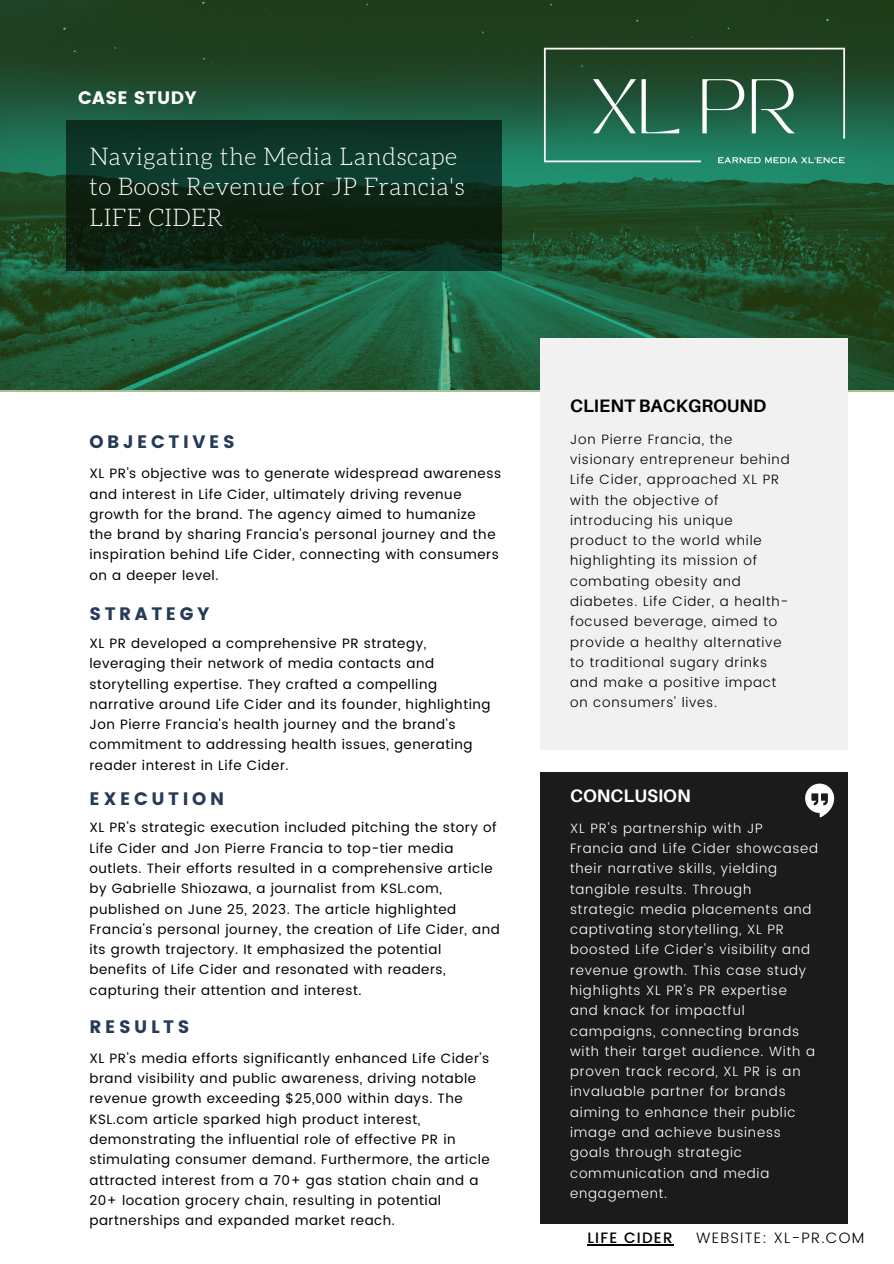
<style>
.page{position:relative;width:894px;height:1264px;background:#fff}
.page>*{position:absolute;margin:0;border:0;box-sizing:border-box;transform-origin:0 0}
.t1{font:300 24px/30.5px "Aleo";letter-spacing:.02em;color:#fff}
.t2{font:18px "Poppins";letter-spacing:.2em;color:#263b57}
.t3{font:700 18px "Aileron";color:#000}
.t4{font:700 18px "Aileron";color:#fff}
.t5{font:18px "Poppins";letter-spacing:.02em;color:#fff}
.t6{font:300 15px "Poppins";letter-spacing:.08em;color:#000}
.t7{font:500 15px "Poppins";letter-spacing:.08em;color:#000}
.t8{font:13.5px/20.2px "Poppins";letter-spacing:.04em;color:#000}
.t9{font:300 13.5px/20.2px "Poppins";letter-spacing:.06em;color:#fff}
.t10{font:300 13.5px/20.2px "Poppins";letter-spacing:.06em;color:#000}
</style>
<div class="page">
<svg style="left:0;top:0;width:893px;height:392px;background:#215433"></svg>
<div style="left:540px;top:339px;width:307px;height:410px;background:#f1f1f1"></div>
<div style="left:540px;top:772px;width:307px;height:451px;background:#1b1b1b"></div>
<svg style="left:805px;top:783px;width:28px;height:34px"></svg>
<svg style="left:66px;top:121px;width:402px;height:149px;background:#0d2b1c"></svg>
<img style="left:468px;top:0;width:425px;height:333px">
<hr style="left:587px;top:1243px;width:86px;height:2px;background:#000">
<p class="t5" style="left:78px;top:87px;width:120px">CASE STUDY</p>
<p class="t1" style="left:89px;top:142px;width:376px">Navigating the Media Landscape to Boost Revenue for JP Francia's<br>LIFE CIDER</p>
<p class="t2" style="left:89px;top:431px;width:147px">OBJECTIVES</p>
<p class="t8" style="left:89px;top:463px;width:413px">XL PR's objective was to generate widespread awareness and interest in Life Cider, ultimately driving revenue growth for the brand. The agency aimed to humanize the brand by sharing Francia's personal journey and the inspiration behind Life Cider, connecting with consumers on a deeper level.</p>
<p class="t2" style="left:89px;top:603px;width:122px">STRATEGY</p>
<p class="t8" style="left:89px;top:633px;width:402px">XL PR developed a comprehensive PR strategy, leveraging their network of media contacts and storytelling expertise. They crafted a compelling narrative around Life Cider and its founder, highlighting Jon Pierre Francia's health journey and the brand's commitment to addressing health issues, generating reader interest in Life Cider.</p>
<p class="t2" style="left:89px;top:787px;width:136px">EXECUTION</p>
<p class="t8" style="left:89px;top:817px;width:412px">XL PR's strategic execution included pitching the story of Life Cider and Jon Pierre Francia to top-tier media outlets. Their efforts resulted in a comprehensive article by Gabrielle Shiozawa, a journalist from KSL.com, published on June 25, 2023. The article highlighted Francia's personal journey, the creation of Life Cider, and its growth trajectory. It emphasized the potential benefits of Life Cider and resonated with readers, capturing their attention and interest.</p>
<p class="t2" style="left:89px;top:1015px;width:102px">RESULTS</p>
<p class="t8" style="left:89px;top:1048px;width:402px">XL PR's media efforts significantly enhanced Life Cider's brand visibility and public awareness, driving notable revenue growth exceeding $25,000 within days. The KSL.com article sparked high product interest, demonstrating the influential role of effective PR in stimulating consumer demand. Furthermore, the article attracted interest from a 70+ gas station chain and a 20+ location grocery chain, resulting in potential partnerships and expanded market reach.</p>
<p class="t3" style="left:570px;top:394px;width:198px">CLIENT BACKGROUND</p>
<p class="t10" style="left:570px;top:429px;width:221px">Jon Pierre Francia, the visionary entrepreneur behind<br>Life Cider, approached XL PR with the objective of introducing his unique product to the world while highlighting its mission of combating obesity and diabetes. Life Cider, a health&shy;focused beverage, aimed to provide a healthy alternative to traditional sugary drinks and make a positive impact on consumers' lives.</p>
<p class="t4" style="left:570px;top:784px;width:122px">CONCLUSION</p>
<p class="t9" style="left:570px;top:818px;width:249px">XL PR's partnership with JP<br>Francia and Life Cider showcased their narrative skills, yielding tangible results. Through strategic media placements and captivating storytelling, XL PR boosted Life Cider's visibility and revenue growth. This case study highlights XL PR's PR expertise<br>and knack for impactful campaigns, connecting brands with their target audience. With a proven track record, XL PR is an invaluable partner for brands aiming to enhance their public image and achieve business goals through strategic communication and media engagement.</p>
<p class="t7" style="left:587px;top:1228px;width:87px">LIFE CIDER</p>
<p class="t6" style="left:696px;top:1228px;width:169px">WEBSITE: XL-PR.COM</p>
</div>
